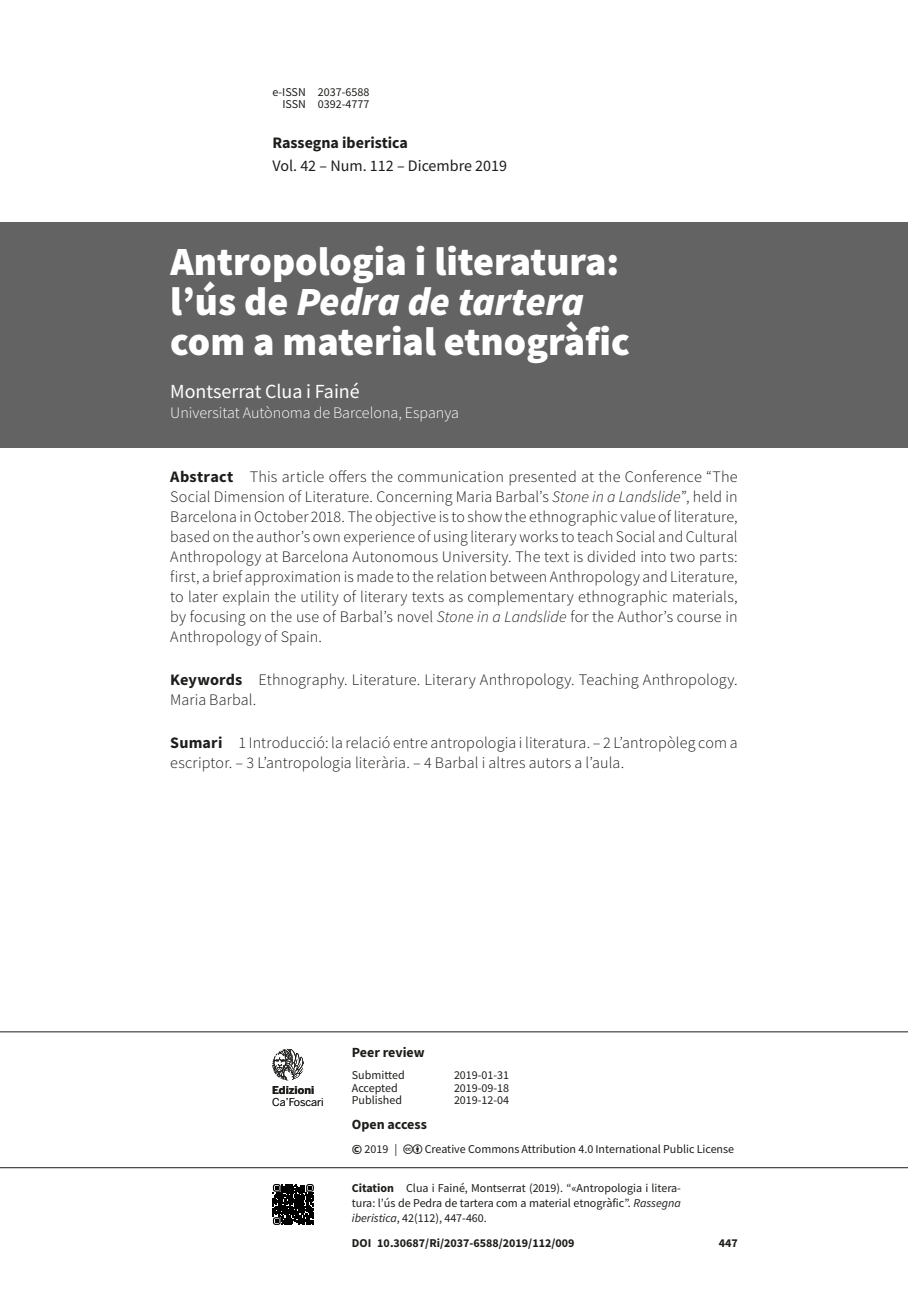
<style>
.page{position:relative;width:908px;height:1304px;background:#fff}
.page>*{position:absolute;margin:0;border:0;box-sizing:border-box;transform-origin:0 0}
.t1{font:900 40px/40px "Source Sans Pro";color:#fff}
.t2{font:20px "Source Sans Pro";color:#fff}
.t3{font:300 16px/20px "Source Sans Pro";letter-spacing:.01em;color:#1d1d1b}
.t4{font:300 16px "Source Sans Pro";color:#fff}
.t5{font:16px "Source Sans Pro";color:#1d1d1b}
.t6{font:700 16px "Source Sans Pro";color:#1d1d1b}
.t7{font:700 14px "Source Sans Pro";color:#1d1d1b}
.t8{font:12px/15px "Source Sans Pro";color:#1d1d1b;text-align:right}
.t9{font:700 12px "Source Sans Pro";color:#1d1d1b}
.t10{font:10.8px "Benton Sans";letter-spacing:-.01em;color:#1d1d1b}
.t11{font:700 10.8px "Benton Sans";color:#1d1d1b}
.s1{font-style:italic}
.s2{font-weight:700}
.s3{font-weight:700;font-size:14px}
</style>
<div class="page">
<hr style="left:0;top:1167px;width:907px;height:1px;background:#1d1d1b">
<hr style="left:0;top:1031px;width:907px;height:1px;background:#1d1d1b">
<svg style="left:272px;top:1186px;width:1px;height:37px"></svg>
<svg style="left:273px;top:1184px;width:41px;height:41px;background:#272727"></svg>
<svg style="left:272px;top:1049px;width:32px;height:31px"></svg>
<div style="left:0;top:223px;width:907px;height:225px;background:#646363"></div>
<p class="t8" style="left:272px;top:86px;width:98px;line-height:12.4px">e-ISSN 2037-6588<br>ISSN 0392-4777</p>
<p class="t6" style="left:272px;top:132px;width:137px">Rassegna iberistica</p>
<p class="t5" style="left:272px;top:155px;width:236px">Vol. 42 – Num. 112 – Dicembre 2019</p>
<h1 class="t1" style="left:170px;top:241px;width:461px">Antropologia i literatura: l’ús de <span class="s1">Pedra de tartera </span>com a material etnogràfic</h1>
<p class="t2" style="left:170px;top:379px;width:191px">Montserrat Clua i Fainé</p>
<p class="t4" style="left:170px;top:403px;width:290px">Universitat Autònoma de Barcelona, Espanya</p>
<p class="t3" style="left:170px;top:467px;width:568px;text-align:justify"><span class="s2">Abstract</span> This article offers the communication presented at the Conference “The Social Dimension of Literature. Concerning Maria Barbal’s <span class="s1">Stone in a Landslide</span>”, held in Barcelona in October 2018. The objective is to show the ethnographic value of literature, based on the author’s own experience of using literary works to teach Social and Cultural Anthropology at Barcelona Autonomous University. The text is divided into two parts: first, a brief approximation is made to the relation between Anthropology and Literature, to later explain the utility of literary texts as complementary ethnographic materials, by focusing on the use of Barbal’s novel <span class="s1">Stone in a Landslide</span> for the Author’s course in Anthropology of Spain.</p>
<p class="t3" style="left:170px;top:670px;width:568px"><span class="s2">Keywords</span> Ethnography. Literature. Literary Anthropology. Teaching Anthropology.<br>Maria Barbal.</p>
<p class="t3" style="left:170px;top:732px;width:568px"><span class="s2">Sumari</span> 1 Introducció: la relació entre antropologia i literatura. – 2 L’antropòleg com a escriptor. – 3 L’antropologia literària. – 4 Barbal i altres autors a l’aula.</p>
<p class="t11" style="left:272px;top:1084px;width:43px">Edizioni</p>
<p class="t10" style="left:272px;top:1095px;width:53px">Ca’Foscari</p>
<p class="t7" style="left:351px;top:1042px;width:74px">Peer review</p>
<p class="t8" style="left:351px;top:1068px;width:54px">Submitted</p>
<p class="t8" style="left:454px;top:1068px;width:57px">2019-01-31</p>
<p class="t8" style="left:351px;top:1080px;width:47px">Accepted</p>
<p class="t8" style="left:454px;top:1080px;width:57px">2019-09-18</p>
<p class="t8" style="left:351px;top:1093px;width:52px">Published</p>
<p class="t8" style="left:454px;top:1093px;width:57px">2019-12-04</p>
<p class="t7" style="left:351px;top:1115px;width:76px">Open access</p>
<p class="t8" style="left:351px;top:1141px;width:47px"><span class="s3">©</span> 2019 |</p>
<p class="t8" style="left:424px;top:1141px;width:311px">Creative Commons Attribution 4.0 International Public License</p>
<p class="t8" style="left:351px;top:1181px;width:330px;text-align:justify"><span class="s2">Citation</span> Clua i Fainé, Montserrat (2019). “«Antropologia i litera&shy;tura: l’ús de Pedra de tartera com a material etnogràfic”. <span class="s1">Rassegna iberistica</span>, 42(112), 447-460.</p>
<p class="t9" style="left:351px;top:1235px;width:224px">DOI 10.30687/Ri/2037-6588/2019/112/009</p>
<p class="t9" style="left:718px;top:1235px;width:21px">447</p>
</div>
